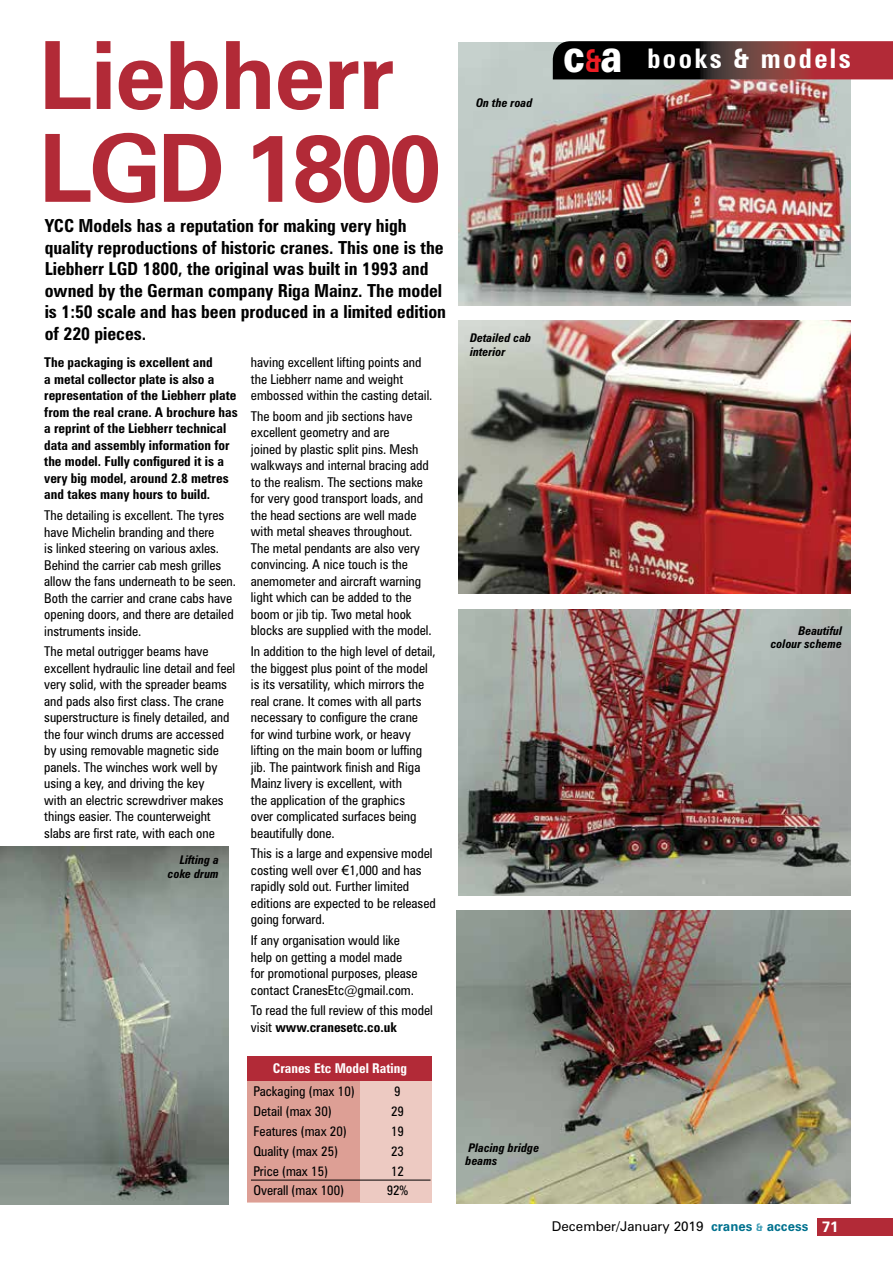
<style>
.page{position:relative;width:893px;height:1263px;background:#fff}
.page>*{position:absolute;margin:0;border:0;box-sizing:border-box;transform-origin:0 0}
.t1{font:700 94.2px/92.8px "Zurich BT";letter-spacing:-.02em;color:#b22a37}
.t2{font:700 condensed 27px "Zurich BT";letter-spacing:.09em;color:#fff}
.t3{font:700 condensed 18px/21.6px "Zurich BT";color:#000}
.t4{font:condensed 13.5px/16.5px "Zurich BT";color:#000}
.t5{font:700 condensed 13.5px/16.5px "Zurich BT";color:#000}
.t6{font:13.5px "Zurich BT";color:#000}
.t7{font:700 condensed 13.5px "Zurich BT";color:#fff}
.t8{font:italic 700 condensed 12px/13.5px "Zurich BT";color:#000}
.s1{font-weight:900;font-stretch:normal;font-size:45.9px}
.s2{font-stretch:normal;font-size:31.65px;color:#ed1d24}
.s3{font-family:"Arial";font-stretch:normal}
.s4{font-weight:700}
.s5{font-weight:700;color:#00728f}
.s6{font-weight:700;font-size:10.5px;color:#3c9db6}
.s7{font-weight:700;font-size:15px;color:#fff}
</style>
<div class="page">
<div style="left:818px;top:1219px;width:75px;height:17px;background:#b22a37"></div>
<img style="left:458px;top:43px;width:392px;height:262px">
<img style="left:458px;top:320px;width:392px;height:273px">
<div style="left:248px;top:1056px;width:184px;height:147px;background:#edcac2"></div>
<div style="left:248px;top:1059px;width:112px;height:143px;background:#dd9f95"></div>
<div style="left:248px;top:1056px;width:184px;height:24px;background:#b22a37"></div>
<hr style="left:251px;top:1180px;width:180px;height:1px;background:#000">
<img style="left:458px;top:610px;width:392px;height:285px">
<img style="left:0;top:846px;width:229px;height:358px">
<img style="left:457px;top:910px;width:393px;height:293px">
<svg style="left:553px;top:41px;width:340px;height:38px;background:#502022"></svg>
<h1 class="t1" style="left:39px;top:28px;width:404px">Liebherr<br>LGD 1800</h1>
<h2 class="t2" style="left:563px;top:42px;width:289px"><span class="s1">c</span><span class="s2">&amp;</span><span class="s1">a</span> books &amp; models</h2>
<p class="t8" style="left:476px;top:96px;width:58px">On the road</p>
<p class="t3" style="left:45px;top:215px;width:403px">YCC Models has a reputation for making very high quality reproductions of historic cranes. This one is the Liebherr LGD 1800, the original was built in 1993 and owned by the German company Riga Mainz. The model is 1:50 scale and has been produced in a limited edition of 220 pieces.</p>
<p class="t5" style="left:44px;top:354px;width:195px">The packaging is excellent and<br>a metal collector plate is also a representation of the Liebherr plate from the real crane. A brochure has a reprint of the Liebherr technical data and assembly information for the model. Fully configured it is a very big model, around 2.8 metres and takes many hours to build.</p>
<p class="t4" style="left:44px;top:507px;width:193px">The detailing is excellent. The tyres have Michelin branding and there<br>is linked steering on various axles.<br>Behind the carrier cab mesh grilles allow the fans underneath to be seen.<br>Both the carrier and crane cabs have opening doors, and there are detailed instruments inside.</p>
<p class="t4" style="left:44px;top:643px;width:192px">The metal outrigger beams have excellent hydraulic line detail and feel very solid, with the spreader beams and pads also first class. The crane superstructure is finely detailed, and the four winch drums are accessed by using removable magnetic side panels. The winches work well by using a key, and driving the key<br>with an electric screwdriver makes things easier. The counterweight slabs are first rate, with each one</p>
<p class="t4" style="left:251px;top:354px;width:183px">having excellent lifting points and the Liebherr name and weight embossed within the casting detail.</p>
<p class="t4" style="left:251px;top:408px;width:182px">The boom and jib sections have excellent geometry and are<br>joined by plastic split pins. Mesh walkways and internal bracing add to the realism. The sections make for very good transport loads, and the head sections are well made with metal sheaves throughout.<br>The metal pendants are also very convincing. A nice touch is the anemometer and aircraft warning light which can be added to the boom or jib tip. Two metal hook blocks are supplied with the model.</p>
<p class="t4" style="left:251px;top:643px;width:186px">In addition to the high level of detail, the biggest plus point of the model is its versatility, which mirrors the real crane. It comes with all parts necessary to configure the crane<br>for wind turbine work, or heavy lifting on the main boom or luffing jib. The paintwork finish and Riga<br>Mainz livery is excellent, with<br>the application of the graphics<br>over complicated surfaces being beautifully done.</p>
<p class="t4" style="left:251px;top:845px;width:186px">This is a large and expensive model costing well over <span class="s3">€</span>1,000 and has rapidly sold out. Further limited editions are expected to be released going forward.</p>
<p class="t4" style="left:251px;top:932px;width:168px">If any organisation would like help on getting a model made for promotional purposes, please contact CranesEtc@gmail.com.</p>
<p class="t4" style="left:251px;top:1002px;width:183px">To read the full review of this model visit <span class="s4">www.cranesetc.co.uk</span></p>
<p class="t8" style="left:168px;top:853px;width:52px;text-align:right">Lifting a coke drum</p>
<p class="t7" style="left:273px;top:1060px;width:136px">Cranes Etc Model Rating</p>
<p class="t4" style="left:253px;top:1083px;width:103px">Packaging (max 10)</p>
<p class="t4" style="left:394px;top:1083px;width:8px">9</p>
<p class="t4" style="left:253px;top:1103px;width:80px">Detail (max 30)</p>
<p class="t4" style="left:391px;top:1103px;width:14px">29</p>
<p class="t4" style="left:253px;top:1123px;width:95px">Features (max 20)</p>
<p class="t4" style="left:391px;top:1123px;width:14px">19</p>
<p class="t4" style="left:253px;top:1142px;width:86px">Quality (max 25)</p>
<p class="t4" style="left:391px;top:1142px;width:14px">23</p>
<p class="t4" style="left:253px;top:1162px;width:76px">Price (max 15)</p>
<p class="t4" style="left:391px;top:1162px;width:14px">12</p>
<p class="t4" style="left:253px;top:1182px;width:92px">Overall (max 100)</p>
<p class="t4" style="left:387px;top:1182px;width:23px">92%</p>
<p class="t8" style="left:470px;top:331px;width:63px">Detailed cab interior</p>
<p class="t8" style="left:771px;top:624px;width:73px;text-align:right">Beautiful colour scheme</p>
<p class="t8" style="left:466px;top:1141px;width:75px">Placing bridge beams</p>
<p class="t6" style="left:552px;top:1218px;width:288px">December/January 2019 <span class="s5">cranes</span> <span class="s6">&amp;</span> <span class="s5">access</span> <span class="s7">71</span></p>
</div>
